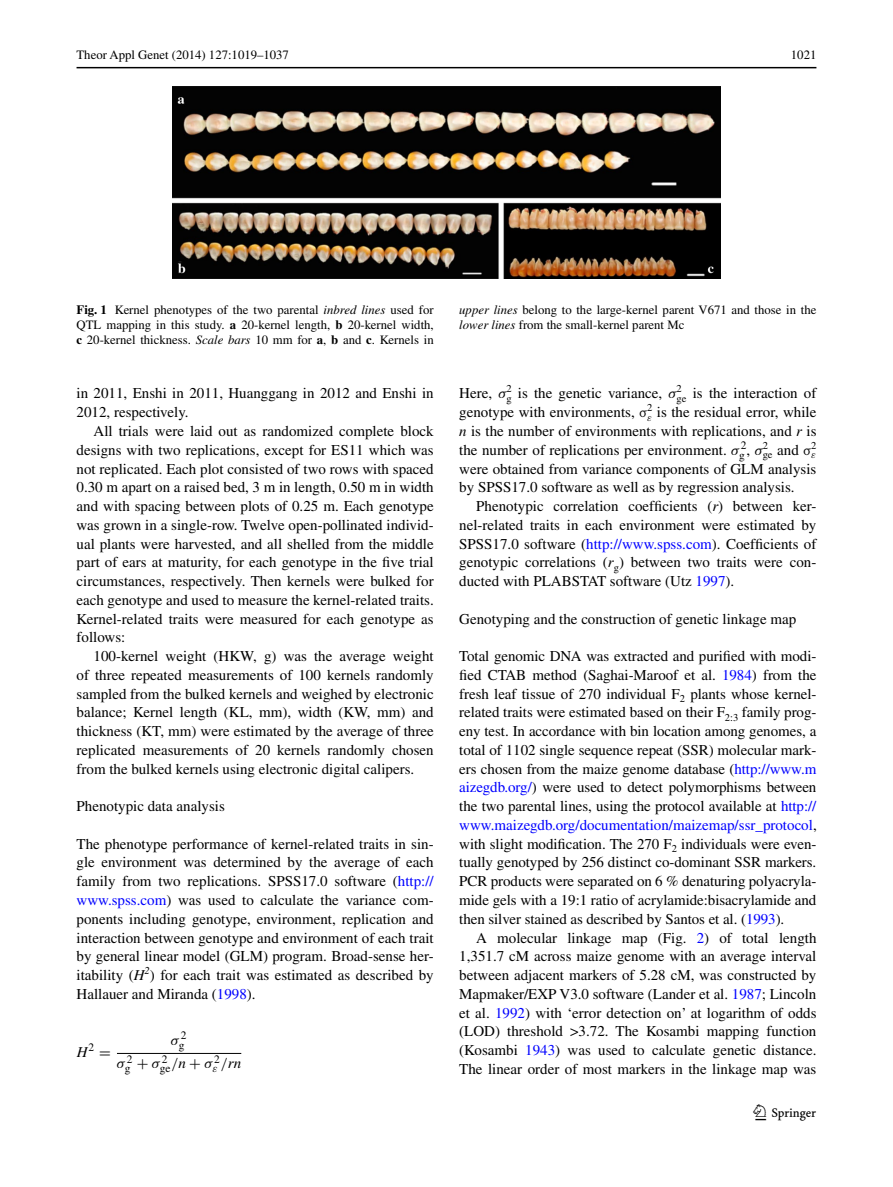
<style>
.page{position:relative;width:893px;height:1187px;background:#fff}
.page>*{position:absolute;margin:0;border:0;box-sizing:border-box;transform-origin:0 0}
.t1{font:22.5px "Springnew";color:#000}
.t2{font:15px/18.8px "Times";color:#000;text-align:justify}
.t3{font:italic 15px "Times";color:#000}
.t4{font:15px "MTMI";color:#000}
.t5{font:12.75px/15px "Times";color:#000;text-align:justify}
.t6{font:11.4px "Times";color:#000}
.t7{font:10.5px "Times";color:#000}
.s1{font-weight:700}
.s2{font-style:italic}
.s3{color:#00f}
.s4{font-family:"MTSYN";font-style:normal}
.s5{font-family:"MTSYN";font-size:15px}
.s6{font-family:"MTMI";font-size:15px}
.s7{font-family:"MTMI";font-style:normal}
.s8{font-family:"MTMI"}
.s9{font-family:"MTGU"}
</style>
<div class="page">
<hr style="left:77px;top:67px;width:739px;height:1px;background:#000">
<hr style="left:117px;top:1053px;width:124px;height:1px;background:#000">
<img style="left:172px;top:87px;width:549px;height:192px">
<p class="t5" style="left:77px;top:48px;width:214px">Theor Appl Genet (2014) 127:1019–1037</p>
<p class="t5" style="left:791px;top:48px;width:27px">1021</p>
<p class="t5" style="left:77px;top:302px;width:359px"><span class="s1">Fig. 1</span> Kernel phenotypes of the two parental <span class="s2">inbred lines</span> used for QTL mapping in this study. <span class="s1">a</span> 20-kernel length, <span class="s1">b</span> 20-kernel width, <span class="s1">c</span> 20-kernel thickness. <span class="s2">Scale bars</span> 10 mm for <span class="s1">a</span>, <span class="s1">b</span> and <span class="s1">c</span>. Kernels in</p>
<p class="t5" style="left:459px;top:302px;width:359px"><span class="s2">upper lines</span> belong to the large-kernel parent V671 and those in the <span class="s2">lower lines</span> from the small-kernel parent Mc</p>
<p class="t2" style="left:77px;top:384px;width:359px">in 2011, Enshi in 2011, Huanggang in 2012 and Enshi in<br>2012, respectively.</p>
<p class="t2" style="left:77px;top:421px;width:359px;text-indent:17px">All trials were laid out as randomized complete block designs with two replications, except for ES11 which was not replicated. Each plot consisted of two rows with spaced 0.30 m apart on a raised bed, 3 m in length, 0.50 m in width and with spacing between plots of 0.25 m. Each genotype was grown in a single-row. Twelve open-pollinated individ&shy;ual plants were harvested, and all shelled from the middle part of ears at maturity, for each genotype in the five trial circumstances, respectively. Then kernels were bulked for each genotype and used to measure the kernel-related traits.<br>Kernel-related traits were measured for each genotype as follows:</p>
<p class="t2" style="left:77px;top:646px;width:359px;text-indent:17px">100-kernel weight (HKW, g) was the average weight of three repeated measurements of 100 kernels randomly sampled from the bulked kernels and weighed by electronic balance; Kernel length (KL, mm), width (KW, mm) and thickness (KT, mm) were estimated by the average of three replicated measurements of 20 kernels randomly chosen from the bulked kernels using electronic digital calipers.</p>
<p class="t2" style="left:77px;top:796px;width:150px">Phenotypic data analysis</p>
<p class="t2" style="left:77px;top:834px;width:359px">The phenotype performance of kernel-related traits in sin&shy;gle environment was determined by the average of each family from two replications. SPSS17.0 software (<span class="s3">http:// www.spss.com</span>) was used to calculate the variance com&shy;ponents including genotype, environment, replication and interaction between genotype and environment of each trait by general linear model (GLM) program. Broad-sense her&shy;itability (<span class="s2">H</span><sup>2</sup>) for each trait was estimated as described by Hallauer and Miranda (<span class="s3">1998</span>).</p>
<p class="t4" style="left:171px;top:1034px;width:17px">σ <sup>2</sup></p>
<p class="t6" style="left:179px;top:1041px;width:7px">g</p>
<p class="t3" style="left:77px;top:1043px;width:36px">H<sup>2</sup> <span class="s4">=</span></p>
<p class="t4" style="left:117px;top:1057px;width:17px">σ <sup>2</sup></p>
<p class="t6" style="left:125px;top:1059px;width:44px">g<span class="s5">+</span><span class="s6">σ</span>2</p>
<p class="t6" style="left:160px;top:1064px;width:62px">ge<sup>/</sup><sup>n</sup><sup>+</sup><sup>σ</sup>2</p>
<p class="t3" style="left:212px;top:1053px;width:30px"><sub>ε</sub> <span class="s7">/</span>rn</p>
<p class="t2" style="left:506px;top:384px;width:177px"><sup>2</sup> is the genetic variance, <span class="s8">σ</span><sup>2</sup></p>
<p class="t2" style="left:677px;top:384px;width:141px"><sub>ge</sub> is the interaction of</p>
<p class="t2" style="left:459px;top:384px;width:54px">Here, <span class="s8">σ</span><sub>g</sub></p>
<p class="t2" style="left:459px;top:402px;width:359px;text-indent:188px"><sup>2</sup> is the residual error, while <span class="s2">n</span> is the number of environments with replications, and <span class="s2">r</span> is the number of replications per environment. <span class="s8">σ</span> <sup>2</sup></p>
<p class="t2" style="left:459px;top:402px;width:194px">genotype with environments, <span class="s9">σ</span><sub>ε</sub></p>
<p class="t7" style="left:811px;top:439px;width:7px">2</p>
<p class="t2" style="left:459px;top:459px;width:359px">were obtained from variance components of GLM analysis by SPSS17.0 software as well as by regression analysis.</p>
<p class="t2" style="left:459px;top:496px;width:359px;text-indent:17px">Phenotypic correlation coefficients (<span class="s2">r</span>) between ker&shy;nel-related traits in each environment were estimated by SPSS17.0 software (<span class="s3">http://www.spss.com</span>). Coefficients of genotypic correlations (<span class="s2">r</span><sub>g</sub>) between two traits were con&shy;ducted with PLABSTAT software (Utz <span class="s3">1997</span>).</p>
<p class="t2" style="left:459px;top:609px;width:339px">Genotyping and the construction of genetic linkage map</p>
<p class="t2" style="left:459px;top:646px;width:359px">Total genomic DNA was extracted and purified with modi&shy;fied CTAB method (Saghai-Maroof et al. <span class="s3">1984</span>) from the fresh leaf tissue of 270 individual F<sub>2</sub> plants whose kernel&shy;related traits were estimated based on their F<sub>2:3</sub> family prog&shy;eny test. In accordance with bin location among genomes, a total of 1102 single sequence repeat (SSR) molecular mark&shy;ers chosen from the maize genome database (<span class="s3">http://www.m aizegdb.org/</span>) were used to detect polymorphisms between the two parental lines, using the protocol available at <span class="s3">http:// www.maizegdb.org/documentation/maizemap/ssr_protocol</span>, with slight modification. The 270 F<sub>2</sub> individuals were even&shy;tually genotyped by 256 distinct co-dominant SSR markers.<br>PCR products were separated on 6 % denaturing polyacryla&shy;mide gels with a 19:1 ratio of acrylamide:bisacrylamide and then silver stained as described by Santos et al. (<span class="s3">1993</span>).</p>
<p class="t2" style="left:459px;top:927px;width:359px;text-indent:17px">A molecular linkage map (Fig. <span class="s3">2</span>) of total length 1,351.7 cM across maize genome with an average interval between adjacent markers of 5.28 cM, was constructed by Mapmaker/EXP V3.0 software (Lander et al. <span class="s3">1987</span>; Lincoln et al. <span class="s3">1992</span>) with ‘error detection on’ at logarithm of odds (LOD) threshold &gt;3.72. The Kosambi mapping function (Kosambi <span class="s3">1943</span>) was used to calculate genetic distance.<br>The linear order of most markers in the linkage map was</p>
<p class="t6" style="left:739px;top:451px;width:30px">g<sup>,</sup> <sup>σ</sup><sup>2</sup></p>
<p class="t2" style="left:763px;top:440px;width:55px"><sub>ge</sub> and <span class="s9">σ</span><sub>ε</sub></p>
<h1 class="t1" style="left:755px;top:1104px;width:62px">1 3</h1>
</div>
